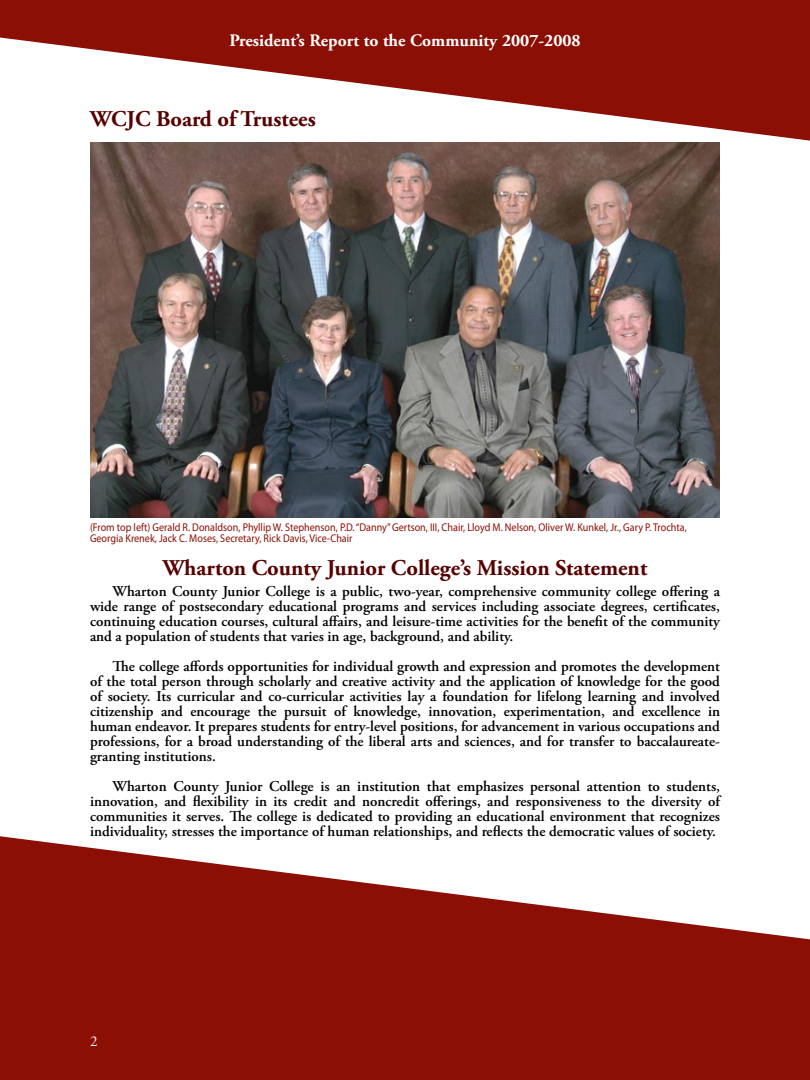
<style>
.page{position:relative;width:810px;height:1080px;background:#fff}
.page>*{position:absolute;margin:0;border:0;box-sizing:border-box;transform-origin:0 0}
.t1{font:700 22.5px "Adobe Garamond Pro";color:#580000}
.t2{font:700 17.5px "Adobe Garamond Pro";color:#fff}
.t3{font:600 15px/15px "Adobe Garamond Pro";color:#000;text-align:justify}
.t4{font:15px "Adobe Garamond Pro";color:#fff}
.t5{font:11.25px/11.2px "Myriad Pro";color:#8b0f04;scale:.9 1}
</style>
<div class="page">
<svg style="left:0;top:0;width:810px;height:141px;fill:#8b0f04"></svg>
<svg style="left:0;top:836px;width:810px;height:244px;fill:#8b0f04"></svg>
<img style="left:90px;top:142px;width:630px;height:376px">
<p class="t2" style="left:229px;top:30px;width:353px">President’s Report to the Community 2007-2008</p>
<h1 class="t1" style="left:90px;top:105px;width:227px">WCJC Board of Trustees</h1>
<p class="t5" style="left:90px;top:521px;width:665px">(From top left) Gerald R. Donaldson, Phyllip W. Stephenson, P.D. “Danny” Gertson, III, Chair, Lloyd M. Nelson, Oliver W. Kunkel, Jr., Gary P. Trochta,<br>Georgia Krenek, Jack C. Moses, Secretary, Rick Davis, Vice-Chair</p>
<h1 class="t1" style="left:163px;top:555px;width:486px">Wharton County Junior College’s Mission Statement</h1>
<p class="t3" style="left:90px;top:584px;width:632px;text-indent:22px">Wharton County Junior College is a public, two-year, comprehensive community college offering a wide range of postsecondary educational programs and services including associate degrees, certificates, continuing education courses, cultural affairs, and leisure-time activities for the benefit of the community and a population of students that varies in age, background, and ability.</p>
<p class="t3" style="left:90px;top:659px;width:632px;text-indent:22px">The college affords opportunities for individual growth and expression and promotes the development of the total person through scholarly and creative activity and the application of knowledge for the good of society. Its curricular and co-curricular activities lay a foundation for lifelong learning and involved citizenship and encourage the pursuit of knowledge, innovation, experimentation, and excellence in human endeavor. It prepares students for entry-level positions, for advancement in various occupations and professions, for a broad understanding of the liberal arts and sciences, and for transfer to baccalaureate&shy;granting institutions.</p>
<p class="t3" style="left:90px;top:779px;width:632px;text-indent:22px">Wharton County Junior College is an institution that emphasizes personal attention to students, innovation, and flexibility in its credit and noncredit offerings, and responsiveness to the diversity of communities it serves. The college is dedicated to providing an educational environment that recognizes individuality, stresses the importance of human relationships, and reflects the democratic values of society.</p>
<p class="t4" style="left:90px;top:1033px;width:9px">2</p>
</div>
